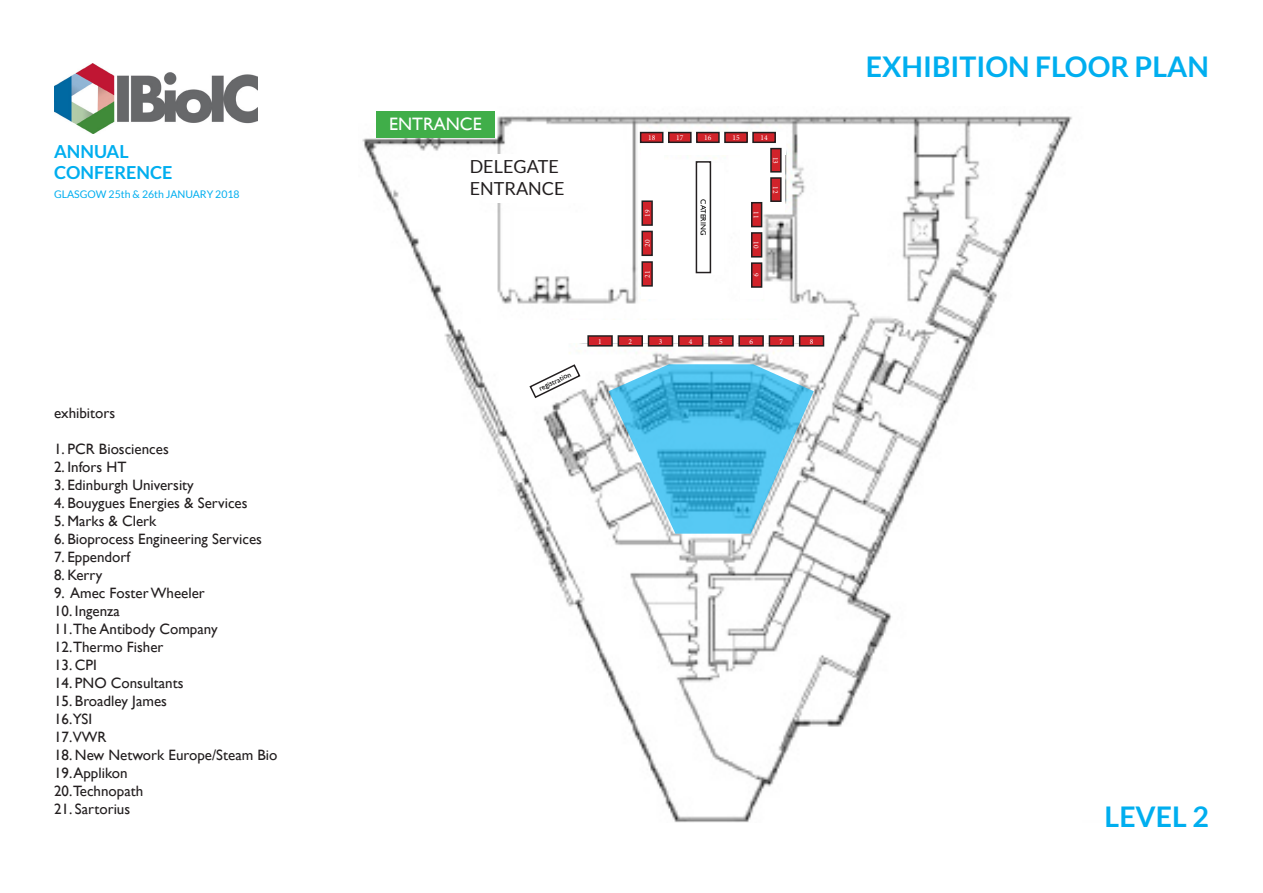
<style>
.page{position:relative;width:1263px;height:893px;background:#fff}
.page>*{position:absolute;margin:0;border:0;box-sizing:border-box;transform-origin:0 0}
.t1{font:700 28.5px "Lato";color:#00aeef}
.t2{font:700 18px "Lato";color:#00aeef}
.t3{font:18px "Lato";color:#231f20}
.t4{font:18px "Gill Sans";color:#fff}
.t5{font:15px "Gill Sans";color:#231f20}
.t6{font:10.5px "Lato";color:#00aeef}
.t7{font:7.5px "Minion Pro";color:#fff}
.t8{font:7.5px "Gill Sans";color:#000}
</style>
<div class="page">
<img style="left:362px;top:111px;width:710px;height:711px">
<div style="left:566px;top:320px;width:258px;height:23px;background:#fff"></div>
<div style="left:641px;top:132px;width:144px;height:22px;background:#fff"></div>
<div style="left:641px;top:154px;width:22px;height:145px;background:#fff"></div>
<div style="left:740px;top:154px;width:23px;height:145px;background:#fff"></div>
<div style="left:763px;top:132px;width:22px;height:81px;background:#fff"></div>
<div style="left:486px;top:154px;width:102px;height:49px;background:#fff"></div>
<div style="left:588px;top:336px;width:24px;height:10px;background:#d1232a"></div>
<div style="left:587px;top:335px;width:26px;height:12px;border:2px solid #231f20"></div>
<div style="left:618px;top:336px;width:24px;height:10px;background:#d1232a"></div>
<div style="left:618px;top:335px;width:25px;height:12px;border:2px solid #231f20"></div>
<div style="left:649px;top:336px;width:23px;height:10px;background:#d1232a"></div>
<div style="left:648px;top:335px;width:25px;height:12px;border:2px solid #231f20"></div>
<div style="left:679px;top:336px;width:24px;height:10px;background:#d1232a"></div>
<div style="left:678px;top:335px;width:25px;height:12px;border:2px solid #231f20"></div>
<div style="left:709px;top:336px;width:24px;height:10px;background:#d1232a"></div>
<div style="left:708px;top:335px;width:26px;height:12px;border:2px solid #231f20"></div>
<div style="left:739px;top:336px;width:24px;height:10px;background:#d1232a"></div>
<div style="left:738px;top:335px;width:26px;height:12px;border:2px solid #231f20"></div>
<div style="left:769px;top:336px;width:24px;height:10px;background:#d1232a"></div>
<div style="left:769px;top:335px;width:25px;height:12px;border:2px solid #231f20"></div>
<div style="left:800px;top:336px;width:23px;height:10px;background:#d1232a"></div>
<div style="left:799px;top:335px;width:25px;height:12px;border:2px solid #231f20"></div>
<div style="left:752px;top:203px;width:10px;height:24px;background:#d1232a"></div>
<div style="left:751px;top:202px;width:11px;height:25px;border:2px solid #231f20"></div>
<div style="left:752px;top:233px;width:10px;height:24px;background:#d1232a"></div>
<div style="left:751px;top:232px;width:11px;height:26px;border:2px solid #231f20"></div>
<div style="left:752px;top:263px;width:10px;height:24px;background:#d1232a"></div>
<div style="left:751px;top:262px;width:11px;height:26px;border:2px solid #231f20"></div>
<div style="left:642px;top:262px;width:10px;height:24px;background:#d1232a"></div>
<div style="left:641px;top:261px;width:12px;height:26px;border:2px solid #231f20"></div>
<div style="left:771px;top:149px;width:10px;height:23px;background:#d1232a"></div>
<div style="left:770px;top:148px;width:11px;height:25px;border:2px solid #231f20"></div>
<div style="left:771px;top:178px;width:10px;height:23px;background:#d1232a"></div>
<div style="left:770px;top:177px;width:11px;height:25px;border:2px solid #231f20"></div>
<div style="left:642px;top:231px;width:10px;height:24px;background:#d1232a"></div>
<div style="left:641px;top:231px;width:12px;height:25px;border:2px solid #231f20"></div>
<div style="left:642px;top:201px;width:10px;height:24px;background:#d1232a"></div>
<div style="left:641px;top:200px;width:12px;height:26px;border:2px solid #231f20"></div>
<svg style="left:528px;top:363px;width:53px;height:36px"></svg>
<div style="left:641px;top:133px;width:22px;height:9px;background:#d1232a"></div>
<div style="left:640px;top:132px;width:23px;height:11px;border:2px solid #231f20"></div>
<div style="left:669px;top:133px;width:22px;height:9px;background:#d1232a"></div>
<div style="left:668px;top:132px;width:24px;height:11px;border:2px solid #231f20"></div>
<div style="left:697px;top:133px;width:22px;height:9px;background:#d1232a"></div>
<div style="left:696px;top:132px;width:24px;height:11px;border:2px solid #231f20"></div>
<div style="left:725px;top:133px;width:22px;height:9px;background:#d1232a"></div>
<div style="left:724px;top:132px;width:24px;height:11px;border:2px solid #231f20"></div>
<div style="left:753px;top:133px;width:22px;height:9px;background:#d1232a"></div>
<div style="left:752px;top:132px;width:24px;height:11px;border:2px solid #231f20"></div>
<div style="left:685px;top:163px;width:39px;height:112px;background:#fff"></div>
<div style="left:696px;top:161px;width:15px;height:112px;border:2px solid #231f20"></div>
<img style="left:54px;top:64px;width:204px;height:69px">
<svg style="left:609px;top:364px;width:205px;height:170px"></svg>
<div style="left:376px;top:111px;width:118px;height:26px;background:#40ae49"></div>
<p class="t2" style="left:54px;top:141px;width:76px">ANNUAL</p>
<p class="t2" style="left:54px;top:162px;width:120px">CONFERENCE</p>
<p class="t6" style="left:54px;top:189px;width:187px">GLASGOW 25th &amp; 26th JANUARY 2018</p>
<p class="t5" style="left:54px;top:404px;width:63px">exhibitors</p>
<p class="t5" style="left:54px;top:440px;width:116px">1. PCR Biosciences</p>
<p class="t5" style="left:54px;top:458px;width:74px">2. Infors HT</p>
<p class="t5" style="left:54px;top:476px;width:141px">3. Edinburgh University</p>
<p class="t5" style="left:54px;top:494px;width:195px">4. Bouygues Energies &amp; Services</p>
<p class="t5" style="left:54px;top:512px;width:104px">5. Marks &amp; Clerk</p>
<p class="t5" style="left:54px;top:530px;width:209px">6. Bioprocess Engineering Services</p>
<p class="t5" style="left:54px;top:548px;width:78px">7. Eppendorf</p>
<p class="t5" style="left:54px;top:566px;width:50px">8. Kerry</p>
<p class="t5" style="left:54px;top:584px;width:152px">9. Amec Foster Wheeler</p>
<p class="t5" style="left:54px;top:602px;width:67px">10. Ingenza</p>
<p class="t5" style="left:54px;top:620px;width:165px">11.The Antibody Company</p>
<p class="t5" style="left:54px;top:638px;width:111px">12.Thermo Fisher</p>
<p class="t5" style="left:54px;top:656px;width:44px">13. CPI</p>
<p class="t5" style="left:54px;top:674px;width:131px">14. PNO Consultants</p>
<p class="t5" style="left:54px;top:692px;width:114px">15. Broadley James</p>
<p class="t5" style="left:54px;top:710px;width:40px">16.YSI</p>
<p class="t5" style="left:54px;top:728px;width:54px">17.VWR</p>
<p class="t5" style="left:54px;top:746px;width:225px">18. New Network Europe/Steam Bio</p>
<p class="t5" style="left:54px;top:764px;width:75px">19. Applikon</p>
<p class="t5" style="left:54px;top:782px;width:91px">20.Technopath</p>
<p class="t5" style="left:54px;top:800px;width:78px">21. Sartorius</p>
<p class="t4" style="left:389px;top:114px;width:94px">ENTRANCE</p>
<p class="t3" style="left:470px;top:157px;width:91px">DELEGATE</p>
<p class="t3" style="left:470px;top:178px;width:96px">ENTRANCE</p>
<p class="t8" style="left:537px;top:385px;width:36px;rotate:-26deg">registration</p>
<p class="t7" style="left:648px;top:133px;width:9px">18</p>
<p class="t7" style="left:676px;top:133px;width:9px">17</p>
<p class="t7" style="left:704px;top:133px;width:9px">16</p>
<p class="t7" style="left:732px;top:133px;width:9px">15</p>
<p class="t7" style="left:760px;top:133px;width:9px">14</p>
<p class="t7" style="left:642px;top:217px;width:9px;rotate:-90deg">19</p>
<p class="t7" style="left:642px;top:247px;width:9px;rotate:-90deg">20</p>
<p class="t7" style="left:642px;top:278px;width:9px;rotate:-90deg">21</p>
<p class="t8" style="left:708px;top:199px;width:37px;rotate:90deg">CATERING</p>
<p class="t7" style="left:761px;top:211px;width:9px;rotate:90deg">11</p>
<p class="t7" style="left:761px;top:241px;width:9px;rotate:90deg">10</p>
<p class="t7" style="left:761px;top:273px;width:5px;rotate:90deg">9</p>
<p class="t7" style="left:781px;top:157px;width:9px;rotate:90deg">13</p>
<p class="t7" style="left:781px;top:186px;width:9px;rotate:90deg">12</p>
<p class="t7" style="left:598px;top:336px;width:5px">1</p>
<p class="t7" style="left:628px;top:336px;width:5px">2</p>
<p class="t7" style="left:659px;top:336px;width:5px">3</p>
<p class="t7" style="left:689px;top:336px;width:5px">4</p>
<p class="t7" style="left:719px;top:336px;width:5px">5</p>
<p class="t7" style="left:749px;top:336px;width:5px">6</p>
<p class="t7" style="left:779px;top:336px;width:5px">7</p>
<p class="t7" style="left:810px;top:336px;width:5px">8</p>
<p class="t1" style="left:866px;top:50px;width:345px">EXHIBITION FLOOR PLAN</p>
<p class="t1" style="left:1104px;top:800px;width:106px">LEVEL 2</p>
</div>
